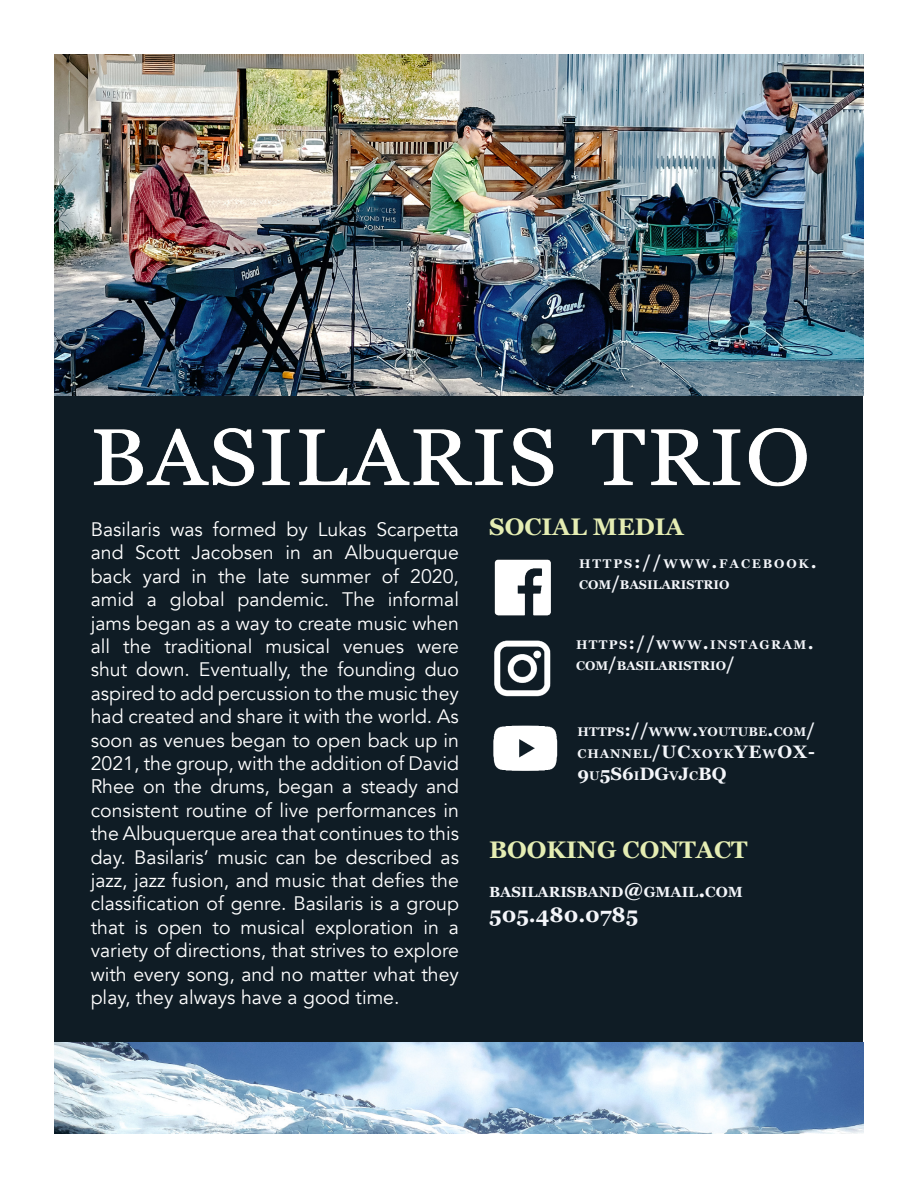
<style>
.page{position:relative;width:918px;height:1188px;background:#fff}
.page>*{position:absolute;margin:0;border:0;box-sizing:border-box;transform-origin:0 0}
.t1{font:700 24px "Georgia";color:#e5edb3}
.t2{font:700 21px "Georgia";color:#f4f6fa}
.t3{font:19.5px/23.4px "Avenir";color:#fff;text-align:justify}
.t4{font:700 18px "Georgia";color:#f4f6fa}
.t5{font:700 14.7px "Georgia";color:#f4f6fa}
.t6{font:700 12.6px/21.6px "Georgia";letter-spacing:.02em;color:#f4f6fa}
.t7{font:700 12.6px/21.6px "Georgia";letter-spacing:.055em;color:#f4f6fa}
.t8{font:700 12.6px/21.6px "Georgia";color:#f4f6fa}
.s1{font-size:18px}
.s2{font-size:12.6px}
.s3{font-size:21px}
</style>
<div class="page">
<img style="left:54px;top:54px;width:809px;height:342px">
<div style="left:55px;top:396px;width:808px;height:655px;background:#0f1c25"></div>
<img style="left:93px;top:428px;width:714px;height:59px">
<img style="left:54px;top:1042px;width:810px;height:92px">
<img style="left:494px;top:559px;width:57px;height:57px">
<img style="left:494px;top:640px;width:57px;height:57px">
<img style="left:493px;top:725px;width:65px;height:46px">
<p class="t3" style="left:91px;top:518px;width:370px">Basilaris was formed by Lukas Scarpetta and Scott Jacobsen in an Albuquerque back yard in the late summer of 2020, amid a global pandemic. The informal jams began as a way to create music when all the traditional musical venues were shut down. Eventually, the founding duo aspired to add percussion to the music they had created and share it with the world. As soon as venues began to open back up in 2021, the group, with the addition of David Rhee on the drums, began a steady and consistent routine of live performances in the Albuquerque area that continues to this day. Basilaris’ music can be described as jazz, jazz fusion, and music that defies the classification of genre. Basilaris is a group that is open to musical exploration in a variety of directions, that strives to explore with every song, and no matter what they play, they always have a good time.</p>
<p class="t1" style="left:489px;top:508px;width:196px">SOCIAL MEDIA</p>
<p class="t8" style="left:579px;top:552px;width:239px">HTTPS<span class="s1">://</span>WWW<span class="s1">.</span>FACEBOOK<span class="s1">.<br></span>COM<span class="s1">/</span>BASILARISTRIO</p>
<p class="t7" style="left:576px;top:633px;width:239px">HTTPS<span class="s1">://</span>WWW<span class="s1">.</span>INSTAGRAM<span class="s1">.<br></span>COM<span class="s1">/</span>BASILARISTRIO<span class="s1">/</span></p>
<p class="t6" style="left:578px;top:721px;width:239px">HTTPS<span class="s1">://</span>WWW<span class="s1">.</span>YOUTUBE<span class="s1">.</span>COM<span class="s1">/<br></span>CHANNEL<span class="s1">/UC</span>XOYK<span class="s1">YE</span>W<span class="s1">OX-</span></p>
<p class="t4" style="left:578px;top:760px;width:151px">9<span class="s2">U</span>5S6<span class="s2">I</span>DG<span class="s2">V</span>J<span class="s2">C</span>BQ</p>
<p class="t1" style="left:489px;top:832px;width:260px">BOOKING CONTACT</p>
<p class="t5" style="left:489px;top:881px;width:255px">BASILARISBAND<span class="s3">@</span>GMAIL<span class="s3">.</span>COM</p>
<p class="t2" style="left:489px;top:899px;width:151px">505.480.0785</p>
</div>
